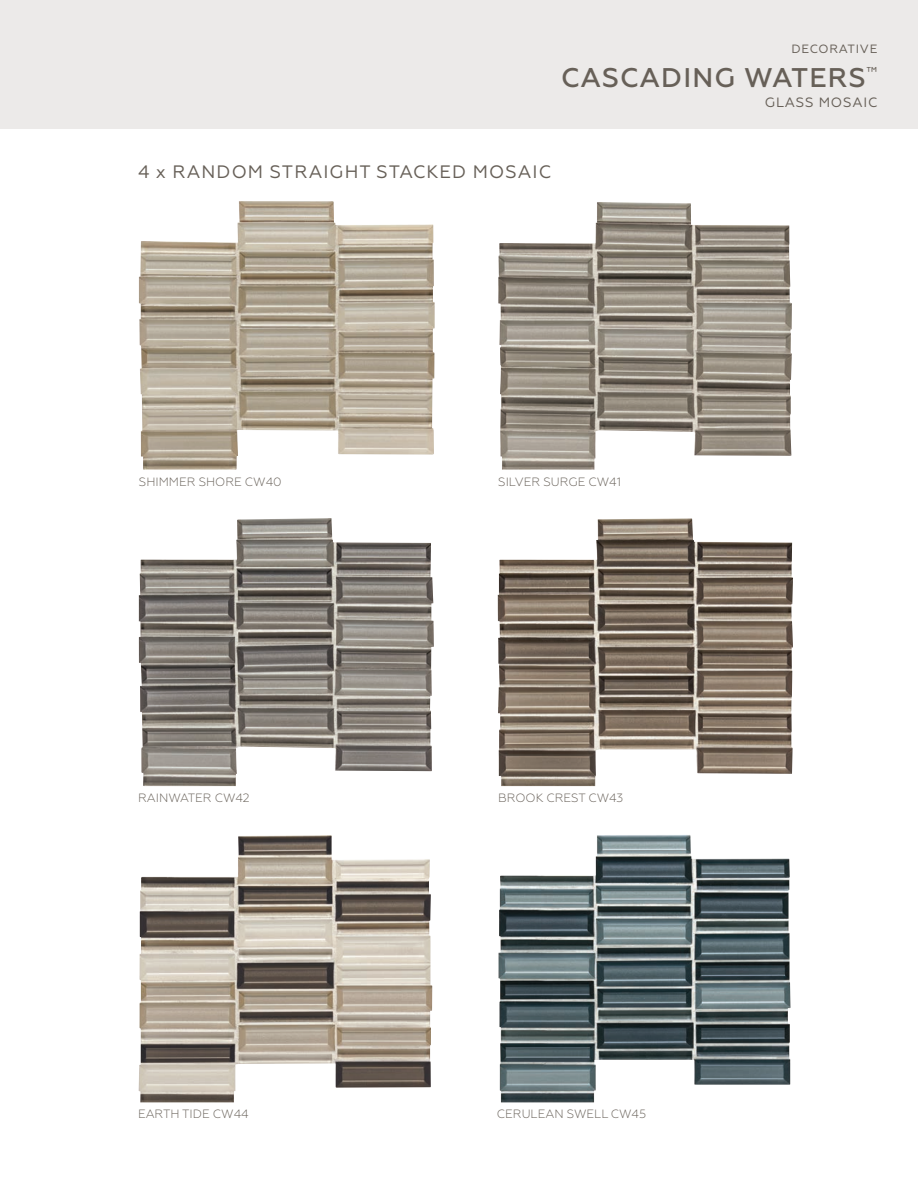
<style>
.page{position:relative;width:918px;height:1188px;background:#fff}
.page>*{position:absolute;margin:0;border:0;box-sizing:border-box;transform-origin:0 0}
.t1{font:500 27px "Geometria";letter-spacing:.04em;color:#676058}
.t2{font:18px "Geometria";letter-spacing:.06em;color:#676058}
.t3{font:13.5px "Geometria";letter-spacing:.06em;color:#676058}
.t4{font:300 12px "Geometria";color:#676058}
.t5{font:12px "Geometria";letter-spacing:.06em;color:#676058}
</style>
<div class="page">
<div style="left:0;top:0;width:918px;height:129px;background:#eceae9"></div>
<img style="left:139px;top:201px;width:296px;height:269px">
<img style="left:498px;top:202px;width:294px;height:268px">
<img style="left:139px;top:518px;width:295px;height:268px">
<img style="left:498px;top:518px;width:295px;height:268px">
<img style="left:138px;top:835px;width:294px;height:267px">
<img style="left:498px;top:835px;width:293px;height:267px">
<p class="t5" style="left:791px;top:42px;width:88px">DECORATIVE</p>
<h1 class="t1" style="left:561px;top:62px;width:318px">CASCADING WATERS<sup>™</sup></h1>
<p class="t3" style="left:765px;top:95px;width:114px">GLASS MOSAIC</p>
<h2 class="t2" style="left:138px;top:161px;width:415px">4 x RANDOM STRAIGHT STACKED MOSAIC</h2>
<p class="t4" style="left:139px;top:475px;width:144px">SHIMMER SHORE CW40</p>
<p class="t4" style="left:498px;top:475px;width:124px">SILVER SURGE CW41</p>
<p class="t4" style="left:138px;top:791px;width:113px">RAINWATER CW42</p>
<p class="t4" style="left:498px;top:791px;width:127px">BROOK CREST CW43</p>
<p class="t4" style="left:138px;top:1107px;width:112px">EARTH TIDE CW44</p>
<p class="t4" style="left:497px;top:1107px;width:151px">CERULEAN SWELL CW45</p>
</div>
